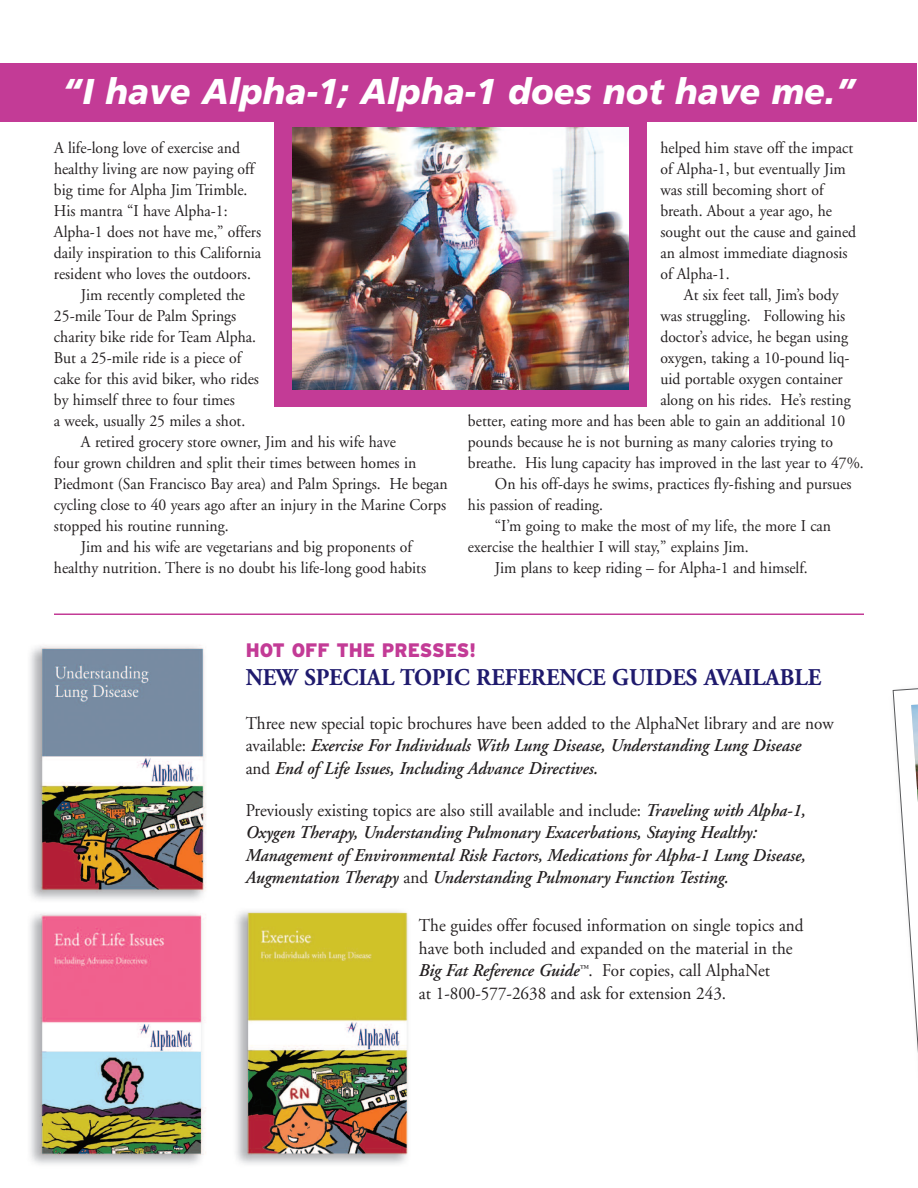
<style>
.page{position:relative;width:918px;height:1188px;background:#fff}
.page>*{position:absolute;margin:0;border:0;box-sizing:border-box;transform-origin:0 0}
.t1{font:italic 900 35.85px "Frutiger";color:#fff;scale:.95 1}
.t2{font:700 24px "Adobe Garamond";color:#1f1a6d;scale:.95 1}
.t3{font:900 19.5px "Interstate";color:#c33b96;scale:.95 1}
.t4{font:italic 600 18px/22.5px "Adobe Garamond";color:#231f20;scale:.95 1}
.t5{font:18px/22.5px "Adobe Garamond";color:#231f20;scale:.95 1}
.t6{font:16.5px/21px "Adobe Garamond";color:#231f20;scale:.95 1}
.s1{font-weight:400;font-style:normal}
.s2{font-weight:600;font-style:italic}
</style>
<div class="page">
<img style="left:30px;top:613px;width:461px;height:552px">
<div style="left:274px;top:63px;width:373px;height:344px;background:#c33b96"></div>
<div style="left:0;top:63px;width:917px;height:59px;background:#c33b96"></div>
<svg style="left:892px;top:688px;width:26px;height:365px"></svg>
<img style="left:911px;top:704px;width:7px;height:98px">
<img style="left:292px;top:127px;width:337px;height:262px">
<hr style="left:54px;top:614px;width:810px;height:1px;background:#c33b96">
<h1 class="t1" style="left:62px;top:77px;width:838px">“I have Alpha-1; Alpha-1 does not have me.”</h1>
<p class="t6" style="left:54px;top:139px;width:197px">A life-long love of exercise and</p>
<p class="t6" style="left:54px;top:160px;width:212px">healthy living are now paying off</p>
<p class="t6" style="left:54px;top:181px;width:205px">big time for Alpha Jim Trimble.</p>
<p class="t6" style="left:54px;top:202px;width:184px">His mantra “I have Alpha-1:</p>
<p class="t6" style="left:54px;top:223px;width:220px">Alpha-1 does not have me,” offers</p>
<p class="t6" style="left:54px;top:244px;width:220px">daily inspiration to this California</p>
<p class="t6" style="left:54px;top:265px;width:209px">resident who loves the outdoors.</p>
<p class="t6" style="left:81px;top:286px;width:174px">Jim recently completed the</p>
<p class="t6" style="left:54px;top:307px;width:193px">25-mile Tour de Palm Springs</p>
<p class="t6" style="left:54px;top:328px;width:214px">charity bike ride for Team Alpha.</p>
<p class="t6" style="left:54px;top:349px;width:199px">But a 25-mile ride is a piece of</p>
<p class="t6" style="left:54px;top:370px;width:217px">cake for this avid biker, who rides</p>
<p class="t6" style="left:54px;top:391px;width:192px">by himself three to four times</p>
<p class="t6" style="left:54px;top:412px;width:203px">a week, usually 25 miles a shot.</p>
<p class="t6" style="left:81px;top:433px;width:333px">A retired grocery store owner, Jim and his wife have</p>
<p class="t6" style="left:54px;top:454px;width:383px">four grown children and split their times between homes in</p>
<p class="t6" style="left:54px;top:475px;width:416px">Piedmont (San Francisco Bay area) and Palm Springs. He began</p>
<p class="t6" style="left:54px;top:496px;width:414px">cycling close to 40 years ago after an injury in the Marine Corps</p>
<p class="t6" style="left:54px;top:517px;width:185px">stopped his routine running.</p>
<p class="t6" style="left:81px;top:538px;width:350px">Jim and his wife are vegetarians and big proponents of</p>
<p class="t6" style="left:54px;top:559px;width:393px">healthy nutrition. There is no doubt his life-long good habits</p>
<p class="t6" style="left:660px;top:139px;width:208px">helped him stave off the impact of Alpha-1, but eventually Jim was still becoming short of breath. About a year ago, he sought out the cause and gained an almost immediate diagnosis of Alpha-1.</p>
<p class="t6" style="left:684px;top:286px;width:164px">At six feet tall, Jim’s body</p>
<p class="t6" style="left:660px;top:307px;width:196px">was struggling. Following his</p>
<p class="t6" style="left:660px;top:328px;width:199px">doctor’s advice, he began using</p>
<p class="t6" style="left:660px;top:349px;width:201px">oxygen, taking a 10-pound liq-</p>
<p class="t6" style="left:660px;top:370px;width:194px">uid portable oxygen container</p>
<p class="t6" style="left:660px;top:391px;width:202px">along on his rides. He’s resting</p>
<p class="t6" style="left:468px;top:412px;width:399px">better, eating more and has been able to gain an additional 10</p>
<p class="t6" style="left:468px;top:433px;width:386px">pounds because he is not burning as many calories trying to</p>
<p class="t6" style="left:468px;top:454px;width:418px">breathe. His lung capacity has improved in the last year to 47%.</p>
<p class="t6" style="left:495px;top:475px;width:377px">On his off-days he swims, practices fly-fishing and pursues</p>
<p class="t6" style="left:468px;top:496px;width:144px">his passion of reading.</p>
<p class="t6" style="left:495px;top:517px;width:355px">“I’m going to make the most of my life, the more I can</p>
<p class="t6" style="left:468px;top:538px;width:297px">exercise the healthier I will stay,” explains Jim.</p>
<p class="t6" style="left:495px;top:559px;width:331px">Jim plans to keep riding – for Alpha-1 and himself.</p>
<p class="t3" style="left:246px;top:639px;width:244px">HOT OFF THE PRESSES!</p>
<h2 class="t2" style="left:246px;top:668px;width:607px">NEW SPECIAL TOPIC REFERENCE GUIDES AVAILABLE</h2>
<p class="t4" style="left:246px;top:713px;width:620px"><span class="s1">Three new special topic brochures have been added to the AlphaNet library and are now available:</span> Exercise For Individuals With Lung Disease, Understanding Lung Disease<br><span class="s1">and</span> End of Life Issues, Including Advance Directives.</p>
<p class="t4" style="left:246px;top:800px;width:591px"><span class="s1">Previously existing topics are also still available and include:</span> Traveling with Alpha-1, Oxygen Therapy, Understanding Pulmonary Exacerbations, Staying Healthy:<br>Management of Environmental Risk Factors, Medications for Alpha-1 Lung Disease, Augmentation Therapy <span class="s1">and</span> Understanding Pulmonary Function Testing.</p>
<p class="t5" style="left:419px;top:916px;width:406px">The guides offer focused information on single topics and have both included and expanded on the material in the <span class="s2">Big Fat Reference Guide</span><sup>™</sup>. For copies, call AlphaNet<br>at 1-800-577-2638 and ask for extension 243.</p>
</div>
